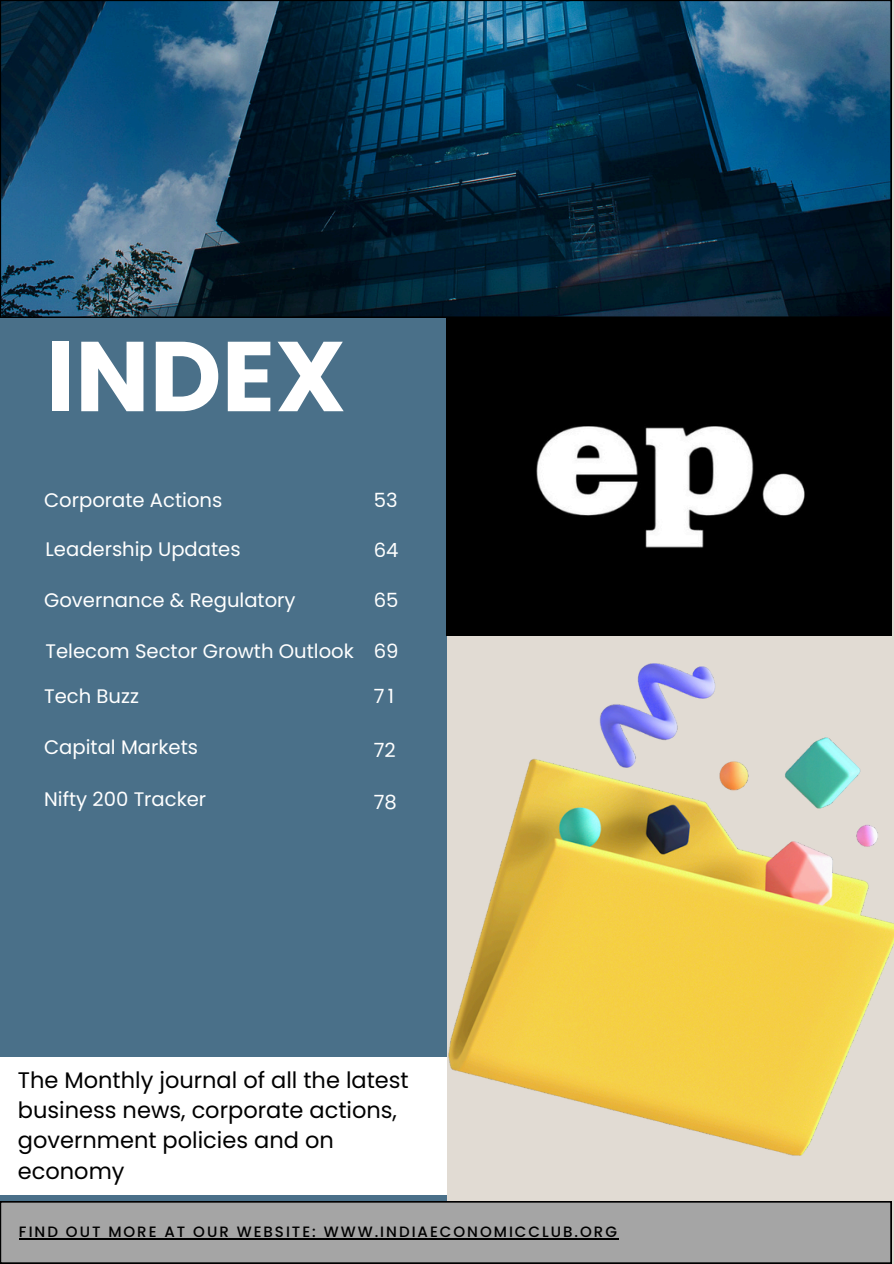
<style>
.page{position:relative;width:894px;height:1264px;background:#fff}
.page>*{position:absolute;margin:0;border:0;box-sizing:border-box;transform-origin:0 0}
.t1{font:700 99px "Poppins";color:#fff}
.t2{font:22.5px/30.3px "Poppins";color:#000}
.t3{font:19.65px "Poppins";color:#fff}
.t4{font:500 15px "Poppins";letter-spacing:.13em;color:#000}
</style>
<div class="page">
<div style="left:0;top:0;width:893px;height:1263px;background:#e1dbd3"></div>
<div style="left:0;top:317px;width:446px;height:946px;background:#4a7089"></div>
<img style="left:446px;top:317px;width:445px;height:318px">
<svg style="left:0;top:0;width:891px;height:317px;background:#123d58"></svg>
<div style="left:0;top:1056px;width:446px;height:138px;background:#fff"></div>
<div style="left:0;top:1201px;width:891px;height:62px;background:#a5a5a5"></div>
<img style="left:449px;top:664px;width:444px;height:491px">
<hr style="left:19px;top:1238px;width:305px;height:1px;background:#000">
<hr style="left:324px;top:1238px;width:294px;height:1px;background:#000">
<h3 class="t1" style="left:46px;top:307px;width:301px">INDEX</h3>
<h3 class="t3" style="left:44px;top:486px;width:180px">Corporate Actions</h3>
<h3 class="t3" style="left:45px;top:535px;width:196px">Leadership Updates</h3>
<h3 class="t3" style="left:44px;top:586px;width:253px">Governance &amp; Regulatory</h3>
<p class="t3" style="left:373px;top:486px;width:25px">53</p>
<p class="t3" style="left:373px;top:536px;width:26px">64</p>
<p class="t3" style="left:373px;top:586px;width:26px">65</p>
<p class="t3" style="left:45px;top:637px;width:310px">Telecom Sector Growth Outlook</p>
<p class="t3" style="left:373px;top:637px;width:26px">69</p>
<h3 class="t3" style="left:44px;top:682px;width:96px">Tech Buzz</h3>
<h3 class="t3" style="left:44px;top:733px;width:155px">Capital Markets</h3>
<p class="t3" style="left:373px;top:682px;width:22px">71</p>
<p class="t3" style="left:373px;top:736px;width:23px">72</p>
<p class="t3" style="left:44px;top:785px;width:164px">Nifty 200 Tracker</p>
<p class="t3" style="left:373px;top:787px;width:25px">78</p>
<h2 class="t2" style="left:18px;top:1064px;width:392px">The Monthly journal of all the latest business news, corporate actions, government policies and on economy</h2>
<p class="t4" style="left:19px;top:1221px;width:599px">FIND OUT MORE AT OUR WEBSITE: WWW.INDIAECONOMICCLUB.ORG</p>
</div>
